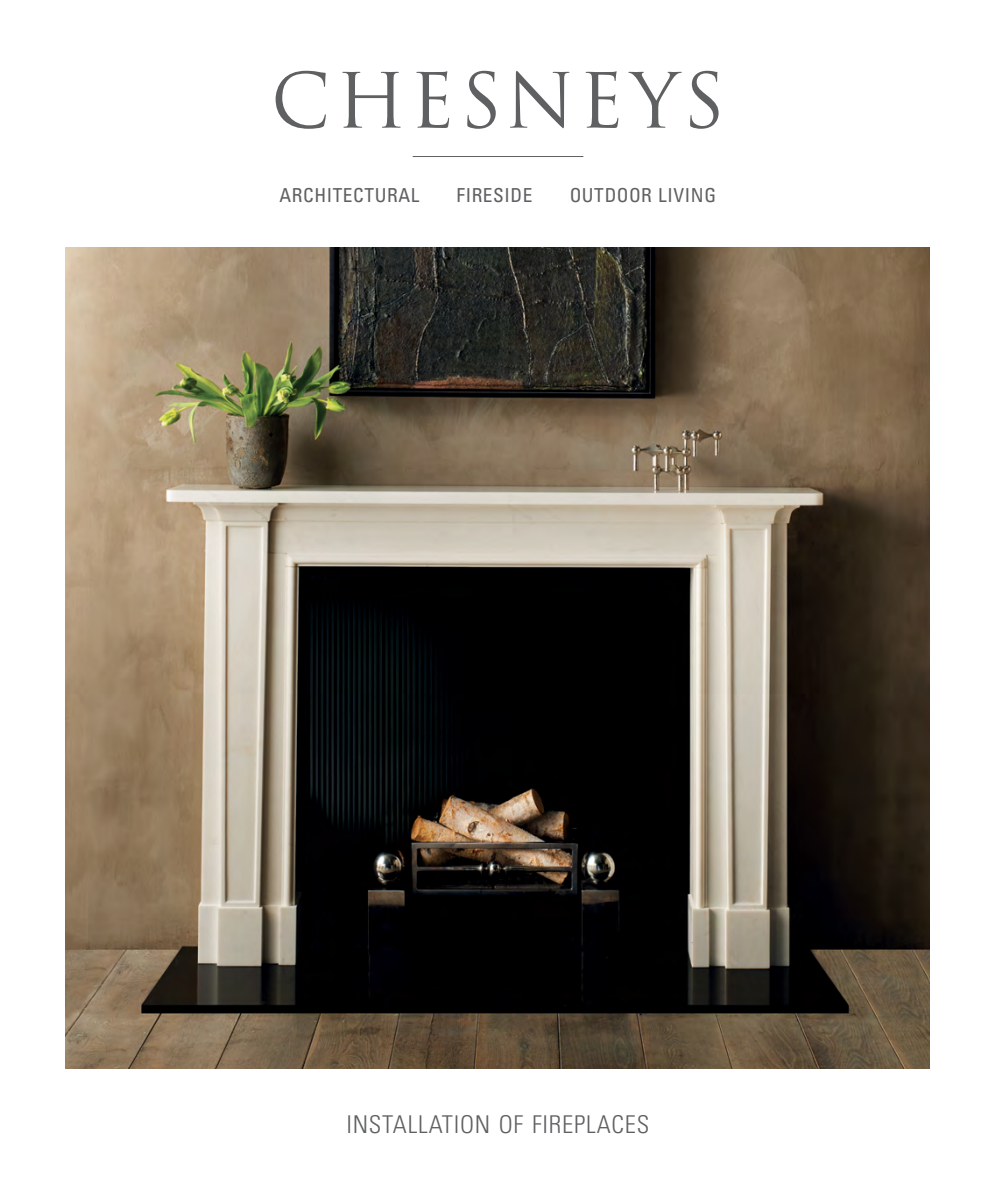
<style>
.page{position:relative;width:993px;height:1191px;background:#fff}
.page>*{position:absolute;margin:0;border:0;box-sizing:border-box;transform-origin:0 0}
.t1{font:73.85px "Trajan Pro";letter-spacing:.05em;color:#5f6062}
.t2{font:300 condensed 24.5px "Univers LT Std";letter-spacing:.03em;color:#5f6062}
.t3{font:condensed 19.25px "Univers LT Std";letter-spacing:.03em;color:#5f6062}
</style>
<div class="page">
<img style="left:66px;top:248px;width:863px;height:820px">
<hr style="left:412px;top:156px;width:171px;height:1px;background:#5f6062">
<h1 class="t1" style="left:271px;top:54px;width:455px">CHESNEYS</h1>
<p class="t3" style="left:279px;top:183px;width:141px">ARCHITECTURAL</p>
<p class="t3" style="left:456px;top:183px;width:77px">FIRESIDE</p>
<p class="t3" style="left:569px;top:183px;width:148px">OUTDOOR LIVING</p>
<p class="t2" style="left:346px;top:1109px;width:304px">INSTALLATION OF FIREPLACES</p>
</div>
